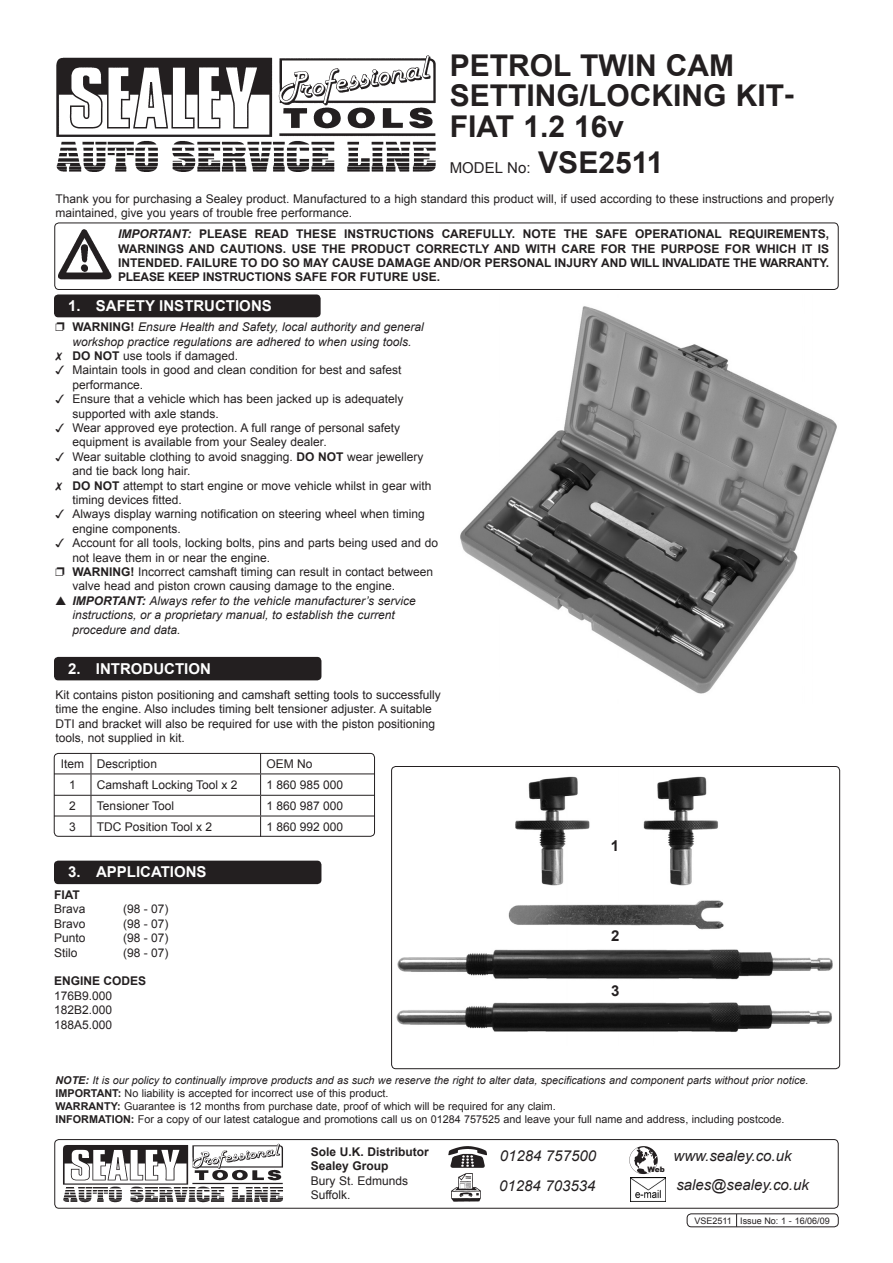
<style>
.page{position:relative;width:893px;height:1263px;background:#fff}
.page>*{position:absolute;margin:0;border:0;box-sizing:border-box;transform-origin:0 0}
.t1{font:700 30px/30.6px "Arial";color:#231f20}
.t2{font:italic 15px "Arial";color:#231f20}
.Chapter_Header{font:700 15px "Arial";color:#fff}
.t3{font:15px "Arial";color:#231f20}
.t4{font:700 15px "Arial";color:#231f20}
.t5{font:12px/14.4px "Arial";color:#231f20}
.t6{font:700 12px/14.4px "Arial";color:#231f20;text-align:justify}
.t7{font:italic 12px/14.4px "Arial";color:#231f20}
.t8{font:10.8px "Arial";color:#231f20}
.t9{font:italic 10.8px "Arial";color:#231f20}
.t10{font:9px "Arial";color:#231f20}
.t11{font:900 7.5px "Arial";color:#231f20}
.s1{font-weight:700;font-size:30px}
.s2{font-style:italic}
.s3{font-weight:700;font-style:normal}
.s4{font-weight:700}
.s5{font-family:"Monotype Sorts";font-style:normal}
</style>
<div class="page">
<hr style="left:54px;top:773px;width:37px;height:1px;background:#231f20">
<hr style="left:91px;top:773px;width:170px;height:1px;background:#231f20">
<hr style="left:261px;top:773px;width:114px;height:1px;background:#231f20">
<hr style="left:54px;top:795px;width:37px;height:1px;background:#231f20">
<hr style="left:91px;top:795px;width:170px;height:1px;background:#231f20">
<hr style="left:261px;top:795px;width:114px;height:1px;background:#231f20">
<hr style="left:54px;top:816px;width:37px;height:1px;background:#231f20">
<hr style="left:91px;top:816px;width:170px;height:1px;background:#231f20">
<svg style="left:91px;top:755px;width:1px;height:80px"></svg>
<hr style="left:261px;top:816px;width:114px;height:1px;background:#231f20">
<svg style="left:260px;top:755px;width:1px;height:80px"></svg>
<img style="left:460px;top:306px;width:377px;height:388px">
<div style="left:54px;top:753px;width:321px;height:84px;border:1px solid #231f20;border-radius:4px"></div>
<img style="left:396px;top:766px;width:444px;height:266px">
<div style="left:391px;top:766px;width:449px;height:303px;border:1px solid #231f20;border-radius:4px"></div>
<img style="left:56px;top:55px;width:380px;height:117px">
<div style="left:54px;top:294px;width:267px;height:23px;background:#231f20;border-radius:4px"></div>
<div style="left:54px;top:223px;width:785px;height:67px;border:1px solid #231f20;border-radius:4px"></div>
<img style="left:55px;top:227px;width:57px;height:57px">
<div style="left:54px;top:657px;width:267px;height:23px;background:#231f20;border-radius:4px"></div>
<div style="left:54px;top:861px;width:267px;height:23px;background:#231f20;border-radius:4px"></div>
<div style="left:687px;top:1213px;width:152px;height:14px;border:1px solid #231f20;border-radius:4px"></div>
<svg style="left:736px;top:1214px;width:1px;height:13px"></svg>
<div style="left:54px;top:1139px;width:785px;height:69px;border:1px solid #231f20;border-radius:4px"></div>
<img style="left:621px;top:1140px;width:43px;height:34px">
<img style="left:57px;top:1140px;width:231px;height:67px">
<img style="left:451px;top:1173px;width:30px;height:29px">
<img style="left:448px;top:1146px;width:39px;height:22px">
<img style="left:630px;top:1177px;width:36px;height:24px">
<div style="left:608px;top:980px;width:17px;height:18px;background:#fff;border-radius:4px"></div>
<div style="left:607px;top:980px;width:18px;height:18px;border:1px solid #fff;border-radius:4px"></div>
<div style="left:608px;top:928px;width:16px;height:16px;background:#fff;border-radius:4px"></div>
<div style="left:608px;top:928px;width:16px;height:16px;border:1px solid #fff;border-radius:4px"></div>
<div style="left:608px;top:839px;width:15px;height:16px;background:#fff;border-radius:4px"></div>
<div style="left:607px;top:839px;width:16px;height:17px;border:1px solid #fff;border-radius:4px"></div>
<p class="t1" style="left:450px;top:51px;width:346px">PETROL TWIN CAM<br>SETTING/LOCKING KIT-<br>FIAT 1.2 16v</p>
<p class="t3" style="left:450px;top:158px;width:215px">MODEL No: <span class="s1">VSE2511</span></p>
<p class="t5" style="left:56px;top:191px;width:780px">Thank you for purchasing a Sealey product. Manufactured to a high standard this product will, if used according to these instructions and properly maintained, give you years of trouble free performance.</p>
<p class="t6" style="left:118px;top:227px;width:713px"><span class="s2">IMPORTANT:</span> PLEASE READ THESE INSTRUCTIONS CAREFULLY. NOTE THE SAFE OPERATIONAL REQUIREMENTS, WARNINGS AND CAUTIONS. USE THE PRODUCT CORRECTLY AND WITH CARE FOR THE PURPOSE FOR WHICH IT IS INTENDED. FAILURE TO DO SO MAY CAUSE DAMAGE AND/OR PERSONAL INJURY AND WILL INVALIDATE THE WARRANTY.<br>PLEASE KEEP INSTRUCTIONS SAFE FOR FUTURE USE.</p>
<p class="Chapter_Header" style="left:68px;top:296px;width:101px">1. SAFETY instr</p>
<p class="Chapter_Header" style="left:204px;top:296px;width:22px">uctions</p>
<p class="t7" style="left:73px;top:320px;width:353px"><span class="s3">WARNING!</span> Ensure Health and Safety, local authority and general workshop practice regulations are adhered to when using tools.</p>
<p class="t5" style="left:73px;top:349px;width:167px"><span class="s4">DO NOT</span> use tools if damaged.</p>
<p class="t5" style="left:73px;top:363px;width:330px">Maintain tools in good and clean condition for best and safest performance.</p>
<p class="t5" style="left:73px;top:392px;width:332px">Ensure that a vehicle which has been jacked up is adequately supported with axle stands.</p>
<p class="t5" style="left:73px;top:421px;width:329px">Wear approved eye protection. A full range of personal safety equipment is available from your Sealey dealer.</p>
<p class="t5" style="left:73px;top:449px;width:352px">Wear suitable clothing to avoid snagging. <span class="s4">DO NOT</span> wear jewellery and tie back long hair.</p>
<p class="t5" style="left:73px;top:478px;width:360px"><span class="s4">DO NOT</span> attempt to start engine or move vehicle whilst in gear with timing devices fitted.</p>
<p class="t5" style="left:73px;top:507px;width:354px">Always display warning notification on steering wheel when timing engine components.</p>
<p class="t5" style="left:73px;top:536px;width:367px">Account for all tools, locking bolts, pins and parts being used and do not leave them in or near the engine.<br><span class="s4">WARNING!</span> Incorrect camshaft timing can result in contact between valve head and piston crown causing damage to the engine.</p>
<p class="t7" style="left:73px;top:593px;width:345px;text-indent:-17px"><span class="s5">s</span> <span class="s4">IMPORTANT:</span> Always refer to the vehicle manufacturer’s service instructions, or a proprietary manual, to establish the current procedure and data.</p>
<p class="Chapter_Header" style="left:68px;top:658px;width:144px">2. INTRODUCTION</p>
<p class="t5" style="left:56px;top:687px;width:387px">Kit contains piston positioning and camshaft setting tools to successfully time the engine. Also includes timing belt tensioner adjuster. A suitable DTI and bracket will also be required for use with the piston positioning tools, not supplied in kit.</p>
<p class="t5" style="left:61px;top:757px;width:25px">Item</p>
<p class="t5" style="left:97px;top:757px;width:62px">Description</p>
<p class="t5" style="left:267px;top:757px;width:48px">OEM No</p>
<p class="t5" style="left:69px;top:777px;width:8px">1</p>
<p class="t5" style="left:97px;top:777px;width:142px">Camshaft Locking Tool x 2</p>
<p class="t5" style="left:267px;top:777px;width:78px">1 860 985 000</p>
<p class="t5" style="left:69px;top:799px;width:8px">2</p>
<p class="t5" style="left:97px;top:799px;width:79px">Tensioner Tool</p>
<p class="t5" style="left:267px;top:799px;width:78px">1 860 987 000</p>
<p class="t5" style="left:69px;top:819px;width:8px">3</p>
<p class="t5" style="left:97px;top:819px;width:117px">TDC Position Tool x 2</p>
<p class="t5" style="left:267px;top:819px;width:78px">1 860 992 000</p>
<p class="Chapter_Header" style="left:68px;top:862px;width:24px">3. applications</p>
<p class="t6" style="left:54px;top:888px;width:27px">FIAT</p>
<p class="t5" style="left:54px;top:902px;width:33px">Brava</p>
<p class="t5" style="left:123px;top:902px;width:47px">(98 - 07)</p>
<p class="t5" style="left:54px;top:916px;width:33px">Bravo</p>
<p class="t5" style="left:123px;top:916px;width:47px">(98 - 07)</p>
<p class="t5" style="left:54px;top:931px;width:33px">Punto</p>
<p class="t5" style="left:123px;top:931px;width:47px">(98 - 07)</p>
<p class="t5" style="left:54px;top:945px;width:25px">Stilo</p>
<p class="t5" style="left:123px;top:945px;width:47px">(98 - 07)</p>
<p class="t6" style="left:54px;top:974px;width:94px">ENGINE CODES</p>
<p class="t5" style="left:54px;top:988px;width:60px">176B9.000</p>
<p class="t5" style="left:54px;top:1003px;width:60px">182B2.000</p>
<p class="t5" style="left:54px;top:1017px;width:60px">188A5.000</p>
<p class="t4" style="left:611px;top:836px;width:10px">1</p>
<p class="t4" style="left:611px;top:926px;width:10px">2</p>
<p class="t4" style="left:611px;top:981px;width:10px">3</p>
<p class="t9" style="left:56px;top:1073px;width:755px"><span class="s4">NOTE:</span> It is our policy to continually improve products and as such we reserve the right to alter data, specifications and component parts without prior notice.</p>
<p class="t8" style="left:56px;top:1086px;width:334px"><span class="s4">IMPORTANT:</span> No liability is accepted for incorrect use of this product.</p>
<p class="t8" style="left:56px;top:1099px;width:502px"><span class="s4">WARRANTY:</span> Guarantee is 12 months from purchase date, proof of which will be required for any claim.</p>
<p class="t8" style="left:56px;top:1112px;width:730px"><span class="s4">INFORMATION:</span> For a copy of our latest catalogue and promotions call us on 01284 757525 and leave your full name and address, including postcode.</p>
<p class="t2" style="left:500px;top:1146px;width:98px">01284 757500</p>
<p class="t2" style="left:676px;top:1175px;width:134px">sales@sealey.co.uk</p>
<p class="t6" style="left:311px;top:1145px;width:120px">Sole U.K. Distributor</p>
<p class="t6" style="left:311px;top:1159px;width:79px">Sealey Group</p>
<p class="t5" style="left:311px;top:1173px;width:99px">Bury St. Edmunds</p>
<p class="t5" style="left:311px;top:1188px;width:41px">Suffolk.</p>
<p class="t2" style="left:673px;top:1146px;width:120px">www.sealey.co.uk</p>
<p class="t11" style="left:648px;top:1164px;width:19px">Web</p>
<p class="t2" style="left:499px;top:1176px;width:98px">01284 703534</p>
<p class="t10" style="left:694px;top:1215px;width:137px">VSE2511 Issue No: 1 - 16/06/09</p>
</div>
